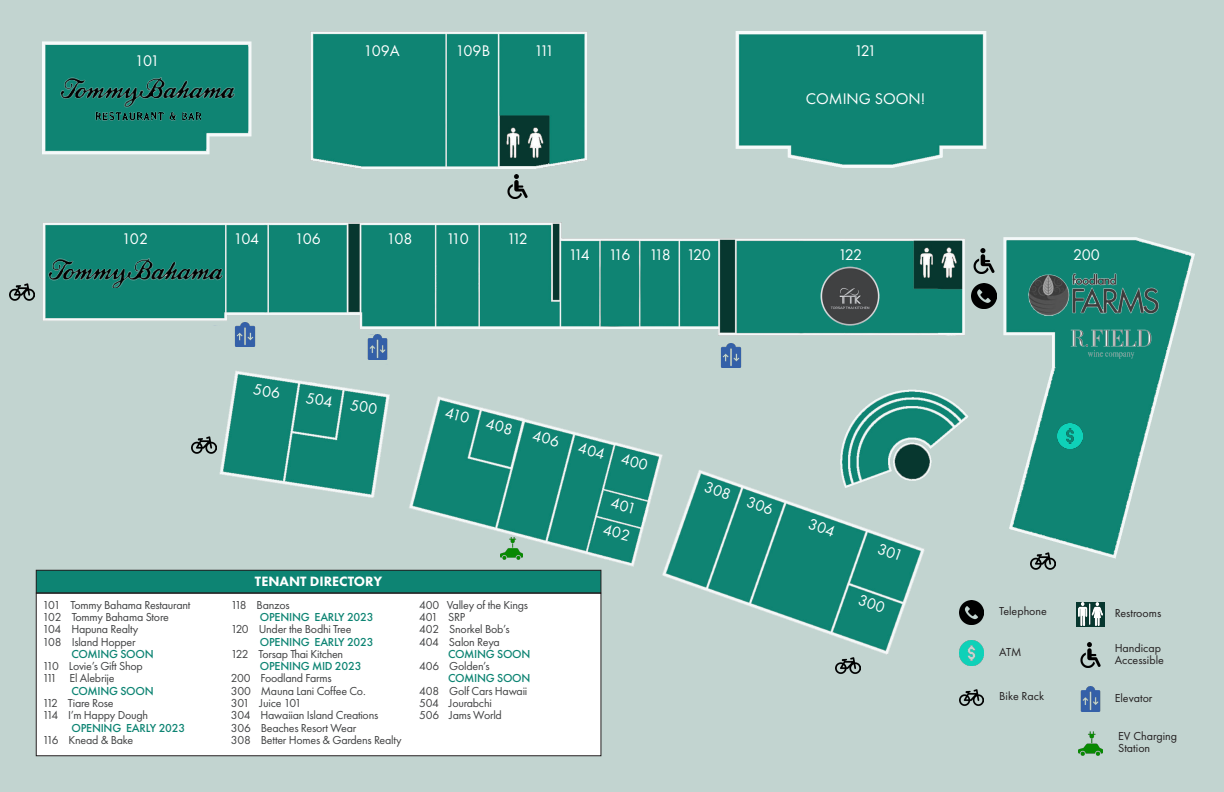
<style>
.page{position:relative;width:1224px;height:792px;background:#c2d4d0}
.page>*{position:absolute;margin:0;border:0;box-sizing:border-box;transform-origin:0 0}
.t1{font:16px "Futura PT";letter-spacing:-.065em;color:#fff}
.t2{font:16px "Futura PT";color:#fff}
.t3{font:800 14px "Futura PT";color:#fff}
.t4{font:12px "Futura PT";letter-spacing:-.02em;color:#414243}
.t5{font:500 12px "Futura PT";letter-spacing:-.02em;color:#0d8473}
.t6{font:12px/12px "Futura PT";color:#231f20}
</style>
<div class="page">
<img style="left:42px;top:32px;width:1152px;height:622px">
<img style="left:959px;top:689px;width:25px;height:17px">
<img style="left:1078px;top:643px;width:25px;height:24px">
<img style="left:959px;top:641px;width:25px;height:25px">
<img style="left:1078px;top:731px;width:25px;height:25px">
<img style="left:959px;top:600px;width:25px;height:25px">
<div style="left:1076px;top:602px;width:29px;height:25px;background:#07372f"></div>
<img style="left:1078px;top:602px;width:25px;height:24px">
<img style="left:1080px;top:687px;width:21px;height:25px">
<img style="left:1029px;top:273px;width:129px;height:42px">
<img style="left:60px;top:75px;width:175px;height:46px">
<img style="left:1070px;top:326px;width:83px;height:34px">
<img style="left:812px;top:258px;width:77px;height:76px">
<img style="left:47px;top:256px;width:176px;height:32px">
<div style="left:36px;top:593px;width:565px;height:163px;background:#fff"></div>
<div style="left:36px;top:593px;width:565px;height:163px;border:1px solid #231f20"></div>
<div style="left:36px;top:570px;width:565px;height:23px;background:#0d8473"></div>
<div style="left:36px;top:570px;width:565px;height:23px;border:1px solid #231f20"></div>
<img style="left:1031px;top:548px;width:24px;height:25px">
<img style="left:836px;top:653px;width:25px;height:21px">
<img style="left:191px;top:433px;width:25px;height:25px">
<img style="left:9px;top:283px;width:25px;height:18px">
<img style="left:505px;top:174px;width:25px;height:25px">
<img style="left:971px;top:249px;width:25px;height:24px">
<img style="left:971px;top:284px;width:25px;height:25px">
<img style="left:500px;top:537px;width:23px;height:22px">
<img style="left:719px;top:343px;width:25px;height:25px">
<img style="left:365px;top:334px;width:25px;height:25px">
<img style="left:233px;top:322px;width:24px;height:25px">
<img style="left:1058px;top:424px;width:25px;height:24px">
<svg style="left:253px;top:384px;width:27px;height:15px"></svg>
<svg style="left:306px;top:392px;width:27px;height:15px"></svg>
<svg style="left:350px;top:399px;width:27px;height:15px"></svg>
<svg style="left:444px;top:407px;width:26px;height:17px"></svg>
<svg style="left:485px;top:417px;width:28px;height:18px"></svg>
<svg style="left:532px;top:429px;width:28px;height:18px"></svg>
<svg style="left:578px;top:441px;width:27px;height:18px"></svg>
<svg style="left:620px;top:453px;width:28px;height:17px"></svg>
<svg style="left:610px;top:496px;width:24px;height:17px"></svg>
<svg style="left:602px;top:523px;width:28px;height:18px"></svg>
<svg style="left:704px;top:481px;width:27px;height:19px"></svg>
<svg style="left:746px;top:496px;width:28px;height:19px"></svg>
<svg style="left:808px;top:518px;width:28px;height:19px"></svg>
<svg style="left:877px;top:543px;width:24px;height:17px"></svg>
<svg style="left:858px;top:594px;width:28px;height:19px"></svg>
<p class="t1" style="left:135px;top:51px;width:26px">101</p>
<p class="t1" style="left:364px;top:41px;width:38px">109A</p>
<p class="t1" style="left:455px;top:41px;width:36px">109B</p>
<p class="t1" style="left:534px;top:41px;width:22px">111</p>
<p class="t1" style="left:854px;top:41px;width:24px">121</p>
<p class="t2" style="left:806px;top:89px;width:121px">COMING SOON!</p>
<p class="t1" style="left:122px;top:229px;width:28px">102</p>
<p class="t1" style="left:234px;top:229px;width:27px">104</p>
<p class="t1" style="left:295px;top:229px;width:28px">106</p>
<p class="t1" style="left:386px;top:229px;width:28px">108</p>
<p class="t1" style="left:446px;top:229px;width:24px">110</p>
<p class="t1" style="left:507px;top:229px;width:23px">112</p>
<p class="t1" style="left:568px;top:246px;width:23px">114</p>
<p class="t1" style="left:608px;top:246px;width:24px">116</p>
<p class="t1" style="left:649px;top:246px;width:23px">118</p>
<p class="t1" style="left:686px;top:246px;width:26px">120</p>
<p class="t1" style="left:838px;top:246px;width:26px">122</p>
<p class="t1" style="left:1073px;top:246px;width:28px">200</p>
<p class="t4" style="left:42px;top:598px;width:149px">101 Tommy Bahama Restaurant</p>
<p class="t4" style="left:42px;top:610px;width:128px">102 Tommy Bahama Store</p>
<p class="t4" style="left:42px;top:622px;width:97px">104 Hapuna Realty</p>
<p class="t4" style="left:42px;top:634px;width:95px">108 Island Hopper</p>
<p class="t5" style="left:72px;top:647px;width:84px">COMING SOON</p>
<p class="t4" style="left:42px;top:659px;width:102px">110 Lovie’s Gift Shop</p>
<p class="t4" style="left:42px;top:671px;width:74px">111 El Alebrije</p>
<p class="t5" style="left:72px;top:684px;width:84px">COMING SOON</p>
<p class="t4" style="left:42px;top:696px;width:73px">112 Tiare Rose</p>
<p class="t4" style="left:42px;top:708px;width:107px">114 I’m Happy Dough</p>
<p class="t5" style="left:72px;top:720px;width:115px">OPENING EARLY 2023</p>
<p class="t4" style="left:42px;top:733px;width:92px">116 Knead &amp; Bake</p>
<p class="t3" style="left:255px;top:573px;width:129px">TENANT DIRECTORY</p>
<p class="t4" style="left:231px;top:598px;width:60px">118 Banzos</p>
<p class="t5" style="left:260px;top:610px;width:115px">OPENING EARLY 2023</p>
<p class="t4" style="left:231px;top:622px;width:122px">120 Under the Bodhi Tree</p>
<p class="t5" style="left:260px;top:634px;width:115px">OPENING EARLY 2023</p>
<p class="t4" style="left:231px;top:647px;width:114px">122 Torsap Thai Kitchen</p>
<p class="t5" style="left:260px;top:659px;width:103px">OPENING MID 2023</p>
<p class="t4" style="left:231px;top:671px;width:102px">200 Foodland Farms</p>
<p class="t4" style="left:231px;top:684px;width:136px">300 Mauna Lani Coffee Co.</p>
<p class="t4" style="left:231px;top:696px;width:72px">301 Juice 101</p>
<p class="t4" style="left:231px;top:708px;width:149px">304 Hawaiian Island Creations</p>
<p class="t4" style="left:231px;top:721px;width:127px">306 Beaches Resort Wear</p>
<p class="t4" style="left:231px;top:733px;width:172px">308 Better Homes &amp; Gardens Realty</p>
<p class="t4" style="left:419px;top:598px;width:110px">400 Valley of the Kings</p>
<p class="t4" style="left:419px;top:610px;width:47px">401 SRP</p>
<p class="t4" style="left:419px;top:622px;width:92px">402 Snorkel Bob’s</p>
<p class="t4" style="left:419px;top:634px;width:82px">404 Salon Reya</p>
<p class="t5" style="left:448px;top:647px;width:84px">COMING SOON</p>
<p class="t4" style="left:419px;top:659px;width:72px">406 Golden’s</p>
<p class="t5" style="left:448px;top:671px;width:84px">COMING SOON</p>
<p class="t4" style="left:419px;top:684px;width:110px">408 Golf Cars Hawaii</p>
<p class="t4" style="left:419px;top:696px;width:74px">504 Jourabchi</p>
<p class="t4" style="left:419px;top:708px;width:84px">506 Jams World</p>
<p class="t6" style="left:999px;top:605px;width:49px">Telephone</p>
<p class="t6" style="left:999px;top:646px;width:24px">ATM</p>
<p class="t6" style="left:999px;top:690px;width:46px">Bike Rack</p>
<p class="t6" style="left:1115px;top:607px;width:48px">Restrooms</p>
<p class="t6" style="left:1115px;top:642px;width:48px">Handicap</p>
<p class="t6" style="left:1115px;top:654px;width:51px">Accessible</p>
<p class="t6" style="left:1115px;top:692px;width:39px">Elevator</p>
<p class="t6" style="left:1118px;top:730px;width:60px">EV Charging<br>Station</p>
</div>
